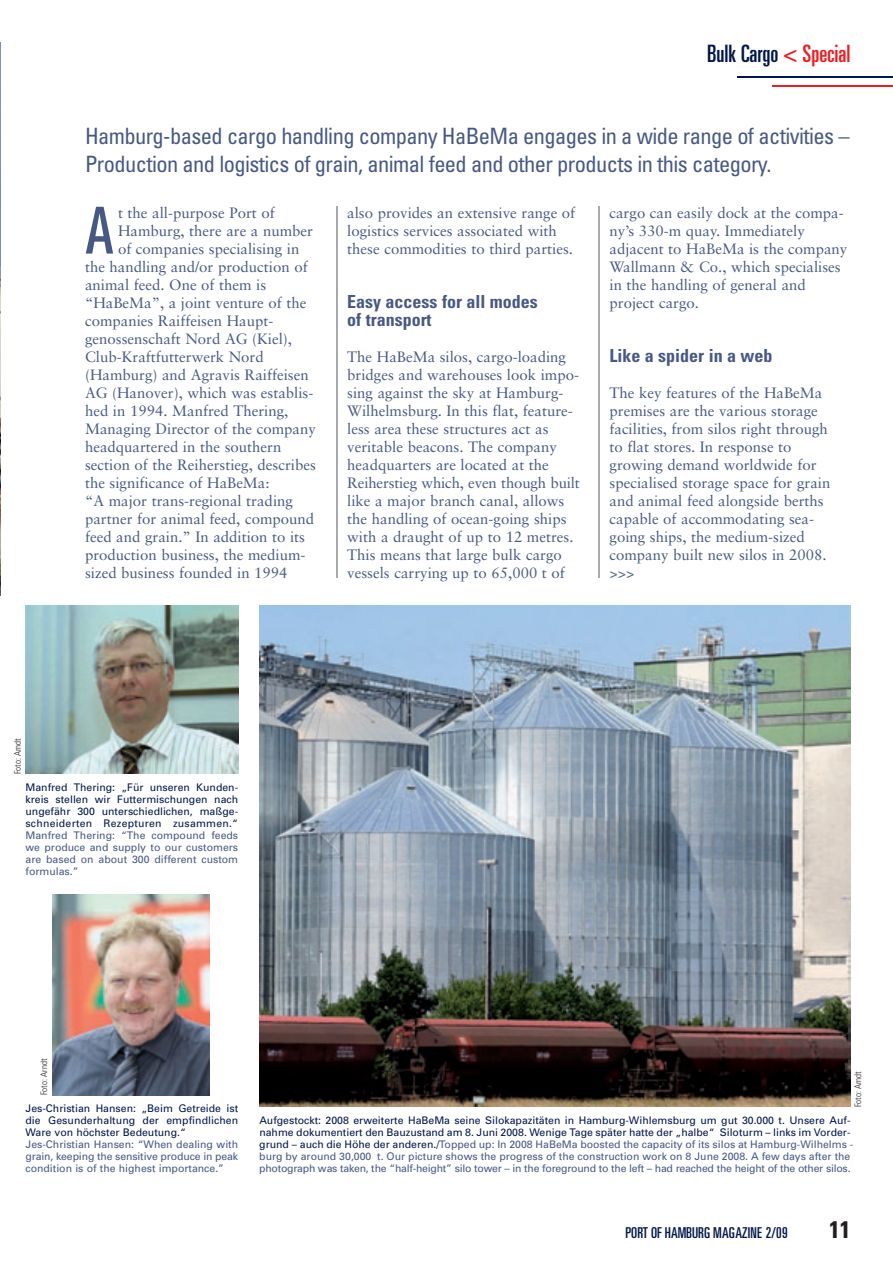
<style>
.page{position:relative;width:893px;height:1263px;background:#fff}
.page>*{position:absolute;margin:0;border:0;box-sizing:border-box;transform-origin:0 0}
.t1{font:ultra-condensed 64.8px "Univers";color:#475983}
.t2{font:ultra-condensed 24px "Univers";color:#00174a}
.t3{font:700 condensed 24px "Univers";color:#231f20}
.t4{font:condensed 22.5px/28.5px "Univers";letter-spacing:-.025em;color:#475983}
.t5{font:700 condensed 18px/18px "Univers";color:#475983}
.t6{font:15px/18px "Sabon";color:#475983}
.t7{font:ultra-condensed 15px "Univers";color:#00174a}
.t8{font:10.5px/12px "Univers";color:#475983;text-align:justify}
.t9{font:10.5px/12px "Univers";letter-spacing:.005em;color:#00174a;text-align:justify}
.t10{font:300 condensed 9px "Univers";color:#231f20}
.s1{color:#ee1d23}
.s2{color:#00174a}
</style>
<div class="page">
<hr style="left:738px;top:76px;width:155px;height:1px;background:#00174a">
<hr style="left:772px;top:85px;width:121px;height:2px;background:#ee1d23">
<hr style="left:0;top:560px;width:1px;height:144px;background:#cad0e1">
<hr style="left:336px;top:206px;width:2px;height:372px;background:#a8a9ad">
<hr style="left:598px;top:206px;width:2px;height:372px;background:#a8a9ad">
<img style="left:259px;top:606px;width:591px;height:501px">
<img style="left:26px;top:606px;width:212px;height:168px">
<img style="left:53px;top:895px;width:157px;height:200px">
<img style="left:0;top:43px;width:1px;height:553px">
<h2 class="t2" style="left:707px;top:40px;width:145px">Bulk Cargo <span class="s1">&lt; Special</span></h2>
<h3 class="t4" style="left:85px;top:121px;width:766px">Hamburg-based cargo handling company HaBeMa engages in a wide range of activities –<br>Production and logistics of grain, animal feed and other products in this category.</h3>
<h1 class="t1" style="left:85px;top:194px;width:30px">A</h1>
<p class="t6" style="left:118px;top:203px;width:158px">t the all-purpose Port of</p>
<p class="t6" style="left:118px;top:221px;width:197px">Hamburg, there are a number</p>
<p class="t6" style="left:118px;top:239px;width:183px">of companies specialising in</p>
<p class="t6" style="left:85px;top:257px;width:224px">the handling and/or production of</p>
<p class="t6" style="left:85px;top:275px;width:183px">animal feed. One of them is</p>
<p class="t6" style="left:85px;top:293px;width:223px">“HaBeMa”, a joint venture of the</p>
<p class="t6" style="left:85px;top:311px;width:190px">companies Raiffeisen Haupt -</p>
<p class="t6" style="left:85px;top:329px;width:209px">genossenschaft Nord AG (Kiel),</p>
<p class="t6" style="left:85px;top:347px;width:180px">Club-Kraftfutterwerk Nord</p>
<p class="t6" style="left:85px;top:365px;width:225px">(Hamburg) and Agravis Raiffeisen</p>
<p class="t6" style="left:85px;top:383px;width:230px">AG (Hanover), which was establis-</p>
<p class="t6" style="left:85px;top:401px;width:205px">hed in 1994. Manfred Thering,</p>
<p class="t6" style="left:85px;top:419px;width:232px">Managing Director of the company</p>
<p class="t6" style="left:85px;top:437px;width:198px">headquartered in the southern</p>
<p class="t6" style="left:85px;top:455px;width:232px">section of the Reiherstieg, describes</p>
<p class="t6" style="left:85px;top:473px;width:186px">the significance of HaBeMa:</p>
<p class="t6" style="left:85px;top:491px;width:209px">“A major trans-regional trading</p>
<p class="t6" style="left:85px;top:509px;width:231px">partner for animal feed, compound</p>
<p class="t6" style="left:85px;top:527px;width:222px">feed and grain.” In addition to its</p>
<p class="t6" style="left:85px;top:545px;width:222px">production business, the medium-</p>
<p class="t6" style="left:85px;top:563px;width:204px">sized business founded in 1994</p>
<p class="t6" style="left:347px;top:203px;width:229px">also provides an extensive range of logistics services associated with these commodities to third parties.</p>
<p class="t5" style="left:347px;top:292px;width:192px">Easy access for all modes of transport</p>
<p class="t6" style="left:347px;top:347px;width:234px">The HaBeMa silos, cargo-loading bridges and warehouses look impo&shy;sing against the sky at Hamburg-Wilhelmsburg. In this flat, feature&shy;less area these structures act as veritable beacons. The company headquarters are located at the Reiherstieg which, even though built like a major branch canal, allows the handling of ocean-going ships with a draught of up to 12 metres.<br>This means that large bulk cargo vessels carrying up to 65,000 t of</p>
<p class="t6" style="left:609px;top:203px;width:239px">cargo can easily dock at the compa&shy;ny’s 330-m quay. Immediately adjacent to HaBeMa is the company<br>Wallmann &amp; Co., which specialises in the handling of general and project cargo.</p>
<p class="t5" style="left:609px;top:346px;width:164px">Like a spider in a web</p>
<p class="t6" style="left:609px;top:383px;width:222px">The key features of the HaBeMa premises are the various storage facilities, from silos right through to flat stores. In response to growing demand worldwide for specialised storage space for grain and animal feed alongside berths capable of accommodating sea&shy;going ships, the medium-sized company built new silos in 2008. &gt;&gt;&gt;</p>
<p class="t10" style="left:12px;top:774px;width:38px;rotate:-90deg">Foto: Arndt</p>
<p class="t9" style="left:26px;top:782px;width:214px">Manfred Thering: „Für unseren Kunden - kreis stellen wir Futter mischungen nach ungefähr 300 unterschiedlichen, maßge&shy;schneiderten Rezepturen zusammen.“</p>
<p class="t8" style="left:26px;top:830px;width:214px">Manfred Thering: “The compound feeds we produce and supply to our customers are based on about 300 different custom formulas.”</p>
<p class="t10" style="left:39px;top:1095px;width:38px;rotate:-90deg">Foto: Arndt</p>
<p class="t9" style="left:26px;top:1102px;width:214px">Jes-Christian Hansen: „Beim Getreide ist die Gesund erhaltung der empfindlichen Ware von höchster Be deutung.“</p>
<p class="t8" style="left:25px;top:1138px;width:214px">Jes-Christian Hansen: “When dealing with grain, keeping the sensitive produce in peak condition is of the highest importance.”</p>
<p class="t10" style="left:853px;top:1107px;width:38px;rotate:-90deg">Foto: Arndt</p>
<p class="t8" style="left:259px;top:1114px;width:596px;text-align:left"><span class="s2">Aufgestockt: 2008 erweiterte HaBeMa seine Silokapazitäten in Hamburg-Wihlemsburg um gut 30.000 t. Unsere Auf - nahme dokumentiert den Bauzustand am 8. Juni 2008. Wenige Tage später hatte der „halbe“ Siloturm – links im Vorder - grund – auch die Höhe der anderen./</span>Topped up: In 2008 HaBeMa boosted the capacity of its silos at Hamburg-Wilhelms - burg by around 30,000 t. Our picture shows the progress of the construction work on 8 June 2008. A few days after the photograph was taken, the “half-height” silo tower – in the foreground to the left – had reached the height of the other silos.</p>
<p class="t7" style="left:625px;top:1224px;width:164px">PORT OF HAMBURG MAGAZINE 2/09</p>
<h2 class="t3" style="left:829px;top:1214px;width:23px">11</h2>
</div>
